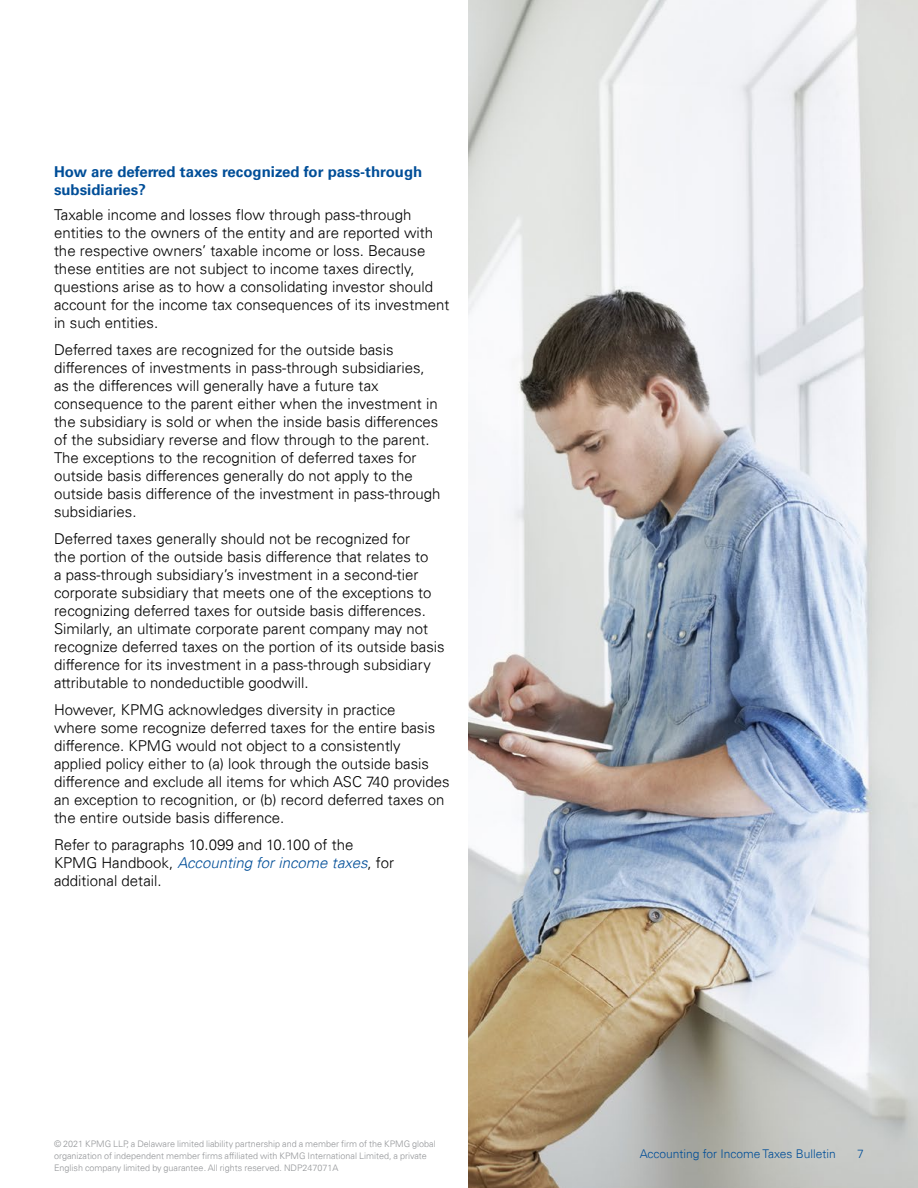
<style>
.page{position:relative;width:918px;height:1188px;background:#fff}
.page>*{position:absolute;margin:0;border:0;box-sizing:border-box;transform-origin:0 0}
.t1{font:300 15px/18px "Univers 45";color:#000}
.t2{font:700 15px/18px "Univers 65";color:#004e98}
.t3{font:300 12px "Univers 45";color:#004e98}
.t4{font:300 9px/12px "Univers 45";color:#939598}
.s1{font-style:italic;color:#004e98}
</style>
<div class="page">
<img style="left:468px;top:0;width:450px;height:1188px">
<p class="t2" style="left:54px;top:163px;width:370px">How are deferred taxes recognized for pass-through subsidiaries?</p>
<p class="t1" style="left:54px;top:206px;width:397px">Taxable income and losses flow through pass-through entities to the owners of the entity and are reported with the respective owners’ taxable income or loss. Because these entities are not subject to income taxes directly, questions arise as to how a consolidating investor should account for the income tax consequences of its investment in such entities.</p>
<p class="t1" style="left:54px;top:341px;width:388px">Deferred taxes are recognized for the outside basis differences of investments in pass-through subsidiaries, as the differences will generally have a future tax consequence to the parent either when the investment in the subsidiary is sold or when the inside basis differences of the subsidiary reverse and flow through to the parent.<br>The exceptions to the recognition of deferred taxes for outside basis differences generally do not apply to the outside basis difference of the investment in pass-through subsidiaries.</p>
<p class="t1" style="left:54px;top:530px;width:392px">Deferred taxes generally should not be recognized for<br>the portion of the outside basis difference that relates to<br>a pass-through subsidiary’s investment in a second-tier corporate subsidiary that meets one of the exceptions to recognizing deferred taxes for outside basis differences.<br>Similarly, an ultimate corporate parent company may not recognize deferred taxes on the portion of its outside basis difference for its investment in a pass-through subsidiary attributable to nondeductible goodwill.</p>
<p class="t1" style="left:54px;top:701px;width:397px">However, KPMG acknowledges diversity in practice<br>where some recognize deferred taxes for the entire basis difference. KPMG would not object to a consistently applied policy either to (a) look through the outside basis difference and exclude all items for which ASC 740 provides an exception to recognition, or (b) record deferred taxes on the entire outside basis difference.</p>
<p class="t1" style="left:54px;top:836px;width:342px">Refer to paragraphs 10.099 and 10.100 of the<br>KPMG Handbook, <span class="s1">Accounting for income taxes</span>, for additional detail.</p>
<p class="t4" style="left:54px;top:1138px;width:383px">© 2021 KPMG LLP, a Delaware limited liability partnership and a member firm of the KPMG global organization of independent member firms affiliated with KPMG International Limited, a private<br>English company limited by guarantee. All rights reserved. NDP247071A</p>
<p class="t3" style="left:640px;top:1147px;width:198px">Accounting for Income Taxes Bulletin</p>
<p class="t3" style="left:857px;top:1147px;width:8px">7</p>
</div>
